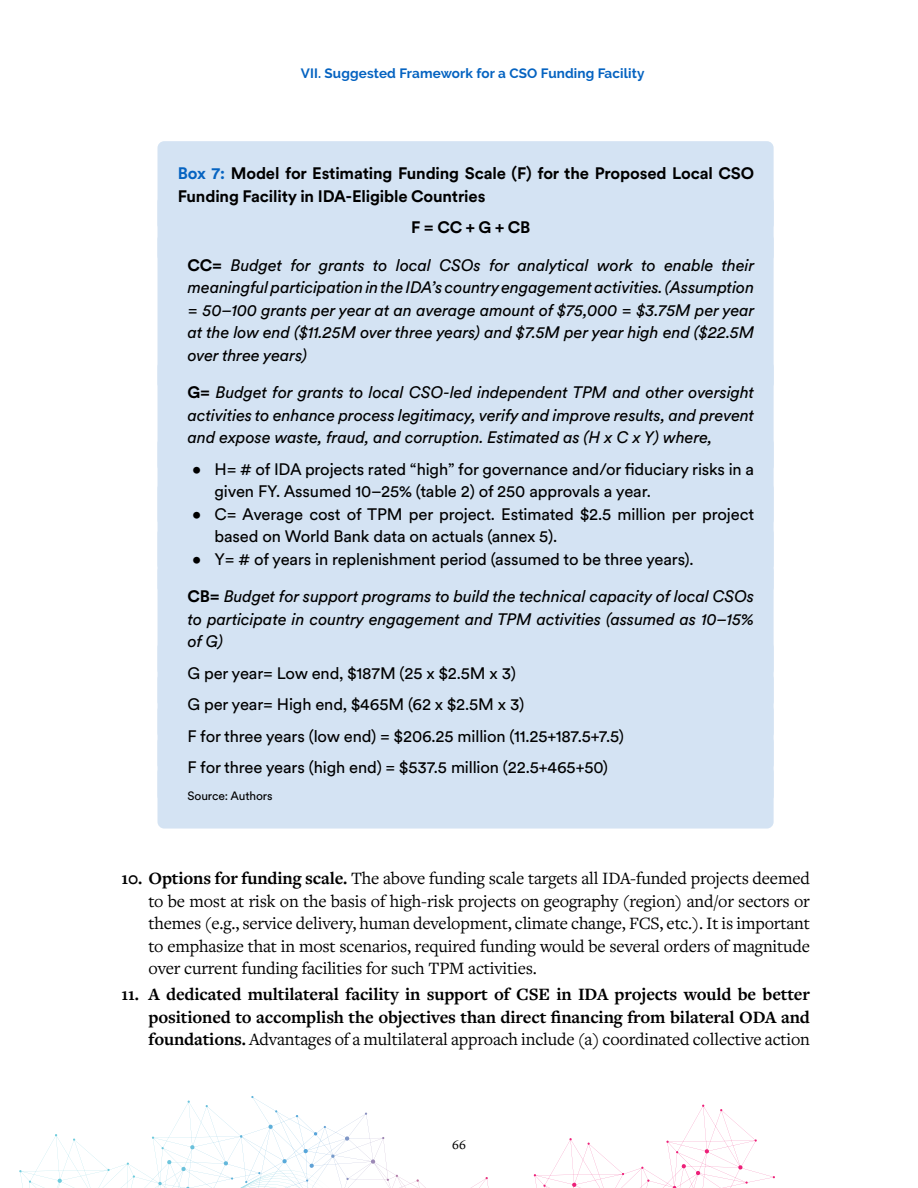
<style>
.page{position:relative;width:918px;height:1188px;background:#fff}
.page>*{position:absolute;margin:0;border:0;box-sizing:border-box;transform-origin:0 0}
.t1{font:18px/22.5px "Freight Text Pro";letter-spacing:-.01em;color:#000;text-align:justify}
.t2{font:700 18px/22.5px "Freight Text Pro";letter-spacing:-.01em;color:#000;text-align:justify}
.t3{font:italic 16.5px/22.5px "Circular XX";letter-spacing:-.01em;color:#000;text-align:justify}
.t4{font:16.5px/31.5px "Circular XX";letter-spacing:-.01em;color:#000}
.t5{font:700 16.5px/22.5px "Circular XX";letter-spacing:-.01em;color:#000}
.t6{font:700 13.5px "Raleway";letter-spacing:.01em;color:#0563c1}
.t7{font:500 13.5px "Freight Text Pro";color:#000}
.t8{font:12px "Circular XX";letter-spacing:-.01em;color:#000}
.s1{color:#0563c1}
.s2{font-weight:700;font-style:normal}
.s3{font-weight:700}
.s4{font-weight:400}
</style>
<div class="page">
<svg style="left:19px;top:1097px;width:756px;height:91px"></svg>
<div style="left:158px;top:141px;width:616px;height:90px;background:#d4e3f3;border-radius:7px"></div>
<div style="left:158px;top:195px;width:616px;height:68px;background:#d4e3f3;border-radius:7px"></div>
<div style="left:158px;top:233px;width:616px;height:157px;background:#d4e3f3;border-radius:7px"></div>
<div style="left:158px;top:360px;width:616px;height:113px;background:#d4e3f3;border-radius:7px"></div>
<div style="left:158px;top:437px;width:616px;height:90px;background:#d4e3f3;border-radius:7px"></div>
<div style="left:158px;top:482px;width:616px;height:90px;background:#d4e3f3;border-radius:7px"></div>
<div style="left:158px;top:564px;width:616px;height:113px;background:#d4e3f3;border-radius:7px"></div>
<div style="left:158px;top:641px;width:616px;height:67px;background:#d4e3f3;border-radius:7px"></div>
<div style="left:158px;top:672px;width:616px;height:68px;background:#d4e3f3;border-radius:7px"></div>
<div style="left:158px;top:704px;width:616px;height:67px;background:#d4e3f3;border-radius:7px"></div>
<div style="left:158px;top:735px;width:616px;height:68px;background:#d4e3f3;border-radius:7px"></div>
<div style="left:158px;top:766px;width:616px;height:63px;background:#d4e3f3;border-radius:7px"></div>
<p class="t6" style="left:301px;top:65px;width:345px">VII. Suggested Framework for a CSO Funding Facility</p>
<p class="t5" style="left:178px;top:161px;width:578px"><span class="s1">Box 7:</span> Model for Estimating Funding Scale (F) for the Proposed Local CSO<br>Funding Facility in IDA-Eligible Countries</p>
<p class="t5" style="left:411px;top:215px;width:121px">F = CC + G + CB</p>
<p class="t3" style="left:188px;top:253px;width:568px"><span class="s2">CC=</span> Budget for grants to local CSOs for analytical work to enable their meaningful participation in the IDA’s country engagement activities. (Assumption = 50–100 grants per year at an average amount of $75,000 = $3.75M per year at the low end ($11.25M over three years) and $7.5M per year high end ($22.5M over three years)</p>
<p class="t3" style="left:188px;top:380px;width:568px"><span class="s2">G=</span> Budget for grants to local CSO-led independent TPM and other oversight activities to enhance process legitimacy, verify and improve results, and prevent and expose waste, fraud, and corruption. Estimated as (H x C x Y) where,</p>
<p class="t4" style="left:215px;top:457px;width:541px;line-height:22.5px;text-indent:-23px">• H= # of IDA projects rated “high” for governance and/or fiduciary risks in a given FY. Assumed 10–25% (table 2) of 250 approvals a year.</p>
<p class="t4" style="left:215px;top:502px;width:541px;line-height:22.5px;text-indent:-23px">• C= Average cost of TPM per project. Estimated $2.5 million per project based on World Bank data on actuals (annex 5).</p>
<p class="t4" style="left:192px;top:542px;width:503px">• Y= # of years in replenishment period (assumed to be three years).</p>
<p class="t3" style="left:188px;top:584px;width:568px"><span class="s2">CB=</span> Budget for support programs to build the technical capacity of local CSOs to participate in country engagement and TPM activities (assumed as 10–15% of G)</p>
<p class="t4" style="left:188px;top:656px;width:438px">G per year= Low end, $187M (25 x $2.5M x 3)<br>G per year= High end, $465M (62 x $2.5M x 3)<br>F for three years (low end) = $206.25 million (11.25+187.5+7.5)<br>F for three years (high end) = $537.5 million (22.5+465+50)</p>
<p class="t8" style="left:188px;top:788px;width:87px">Source: Authors</p>
<p class="t1" style="left:148px;top:866px;width:663px;text-indent:-27px"><span class="s3">10. Options for funding scale.</span> The above funding scale targets all IDA-funded projects deemed to be most at risk on the basis of high-risk projects on geography (region) and/or sectors or themes (e.g., service delivery, human development, climate change, FCS, etc.). It is important to emphasize that in most scenarios, required funding would be several orders of magnitude over current funding facilities for such TPM activities.</p>
<p class="t2" style="left:148px;top:982px;width:663px;text-indent:-27px">11. A dedicated multilateral facility in support of CSE in IDA projects would be better positioned to accomplish the objectives than direct financing from bilateral ODA and foundations. <span class="s4">Advantages of a multilateral approach include (a) coordinated collective action</span></p>
<p class="t7" style="left:452px;top:1136px;width:15px">66</p>
</div>
